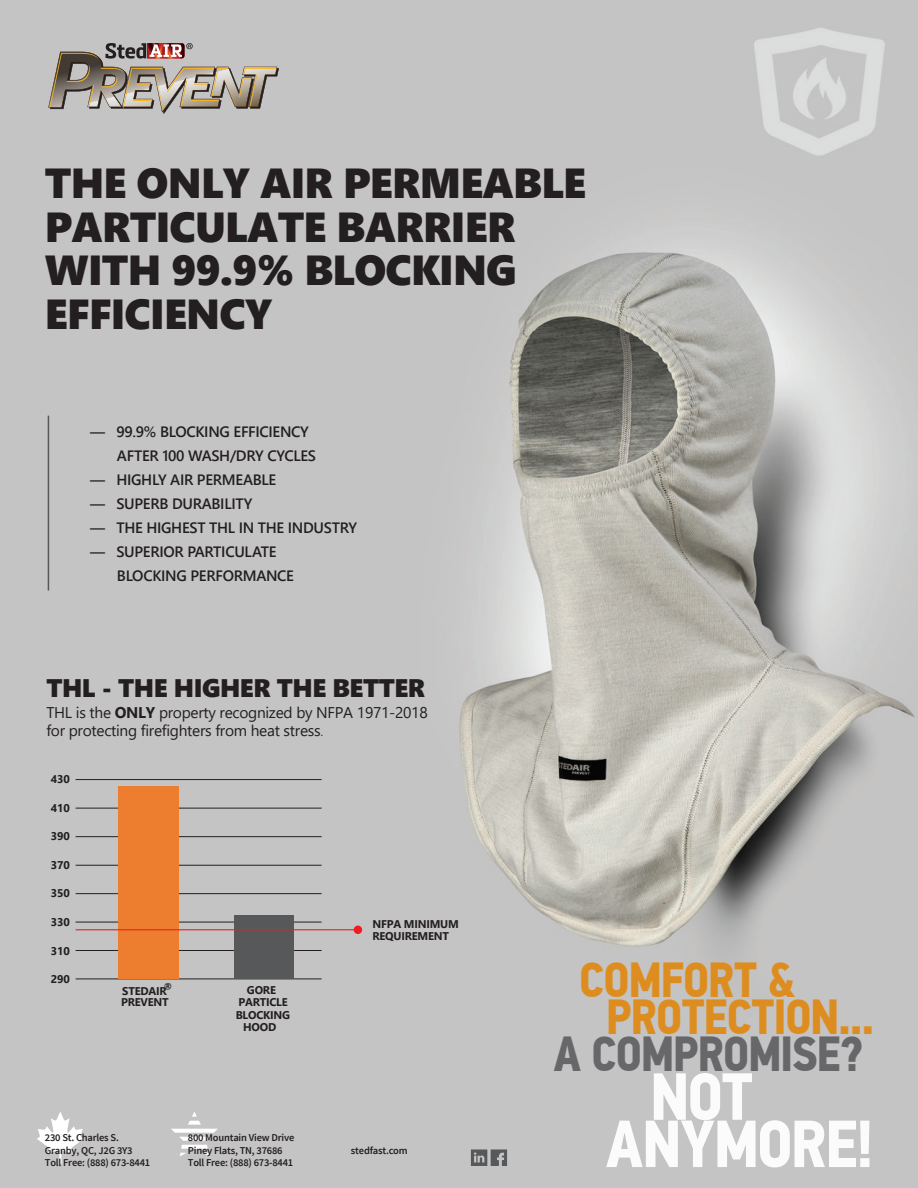
<style>
.page{position:relative;width:918px;height:1188px;background:#fff}
.page>*{position:absolute;margin:0;border:0;box-sizing:border-box;transform-origin:0 0}
.t1{font:700 66.75px/47.2px "PF Din Text Cond Pro";letter-spacing:-.025em;color:rgb(255 255 255/.95)}
.t2{font:700 49.2px/37px "PF Din Text Cond Pro";letter-spacing:-.02em;color:rgb(223 139 23/.95)}
.t3{font:700 49.2px "PF Din Text Cond Pro";letter-spacing:-.03em;color:rgb(99 99 102/.95)}
.t4{font:42px/43.7px "Segoe UI Black";letter-spacing:-.02em;color:#231f20}
.t5{font:25.35px "Segoe UI Black";letter-spacing:-.02em;color:#231f20}
.t6{font:15.45px/17.7px "Segoe UI";letter-spacing:-.02em;color:#231f20}
.t7{font:600 15px/24px "Segoe UI";letter-spacing:-.02em;color:#231f20}
.t8{font:700 11.25px/12.5px "Segoe UI";letter-spacing:-.02em;color:#231f20}
.t9{font:600 10.5px/12.6px "Source Sans Pro";letter-spacing:-.02em;color:#231f20}
.s1{font-weight:700}
.s2{font-family:"PF Din Display Pro";font-weight:100}
</style>
<div class="page">
<img style="left:0;top:0;width:918px;height:1188px">
<svg style="left:171px;top:1112px;width:47px;height:44px"></svg>
<svg style="left:37px;top:1112px;width:47px;height:52px"></svg>
<svg style="left:471px;top:1149px;width:36px;height:17px"></svg>
<svg style="left:48px;top:43px;width:231px;height:71px;background:#a89f97"></svg>
<hr style="left:76px;top:979px;width:246px;height:1px;background:#231f20">
<hr style="left:76px;top:950px;width:246px;height:1px;background:#231f20">
<hr style="left:76px;top:922px;width:246px;height:1px;background:#231f20">
<hr style="left:76px;top:893px;width:246px;height:1px;background:#231f20">
<hr style="left:76px;top:865px;width:246px;height:1px;background:#231f20">
<hr style="left:76px;top:836px;width:246px;height:1px;background:#231f20">
<hr style="left:76px;top:779px;width:246px;height:1px;background:#231f20">
<hr style="left:76px;top:808px;width:246px;height:1px;background:#231f20">
<div style="left:234px;top:915px;width:60px;height:64px;background:#57585a"></div>
<div style="left:118px;top:786px;width:60px;height:193px;background:#ed7e2f"></div>
<hr style="left:76px;top:929px;width:282px;height:1px;background:#ee1d23">
<div style="left:354px;top:926px;width:8px;height:8px;background:#ee1d23;border-radius:50%"></div>
<hr style="left:48px;top:416px;width:1px;height:175px;background:#57585a">
<h3 class="t4" style="left:45px;top:159px;width:543px">THE ONLY AIR PERMEABLE<br>PARTICULATE BARRIER<br>WITH 99.9% BLOCKING<br>EFFICIENCY</h3>
<p class="t7" style="left:117px;top:419px;width:201px;text-indent:-27px">— 99.9% BLOCKING EFFICIENCY<br>AFTER 100 WASH/DRY CYCLES</p>
<p class="t7" style="left:90px;top:467px;width:188px">— HIGHLY AIR PERMEABLE</p>
<p class="t7" style="left:90px;top:491px;width:164px">— SUPERB DURABILITY</p>
<p class="t7" style="left:90px;top:515px;width:268px">— THE HIGHEST THL IN THE INDUSTRY</p>
<p class="t7" style="left:117px;top:539px;width:179px;text-indent:-27px">— SUPERIOR PARTICULATE<br>BLOCKING PERFORMANCE</p>
<h3 class="t5" style="left:46px;top:670px;width:380px">THL - THE HIGHER THE BETTER</h3>
<p class="t6" style="left:46px;top:702px;width:383px">THL is the <span class="s1">ONLY</span> property recognized by NFPA 1971-2018 for protecting firefighters from heat stress<span class="s2">.</span></p>
<p class="t8" style="left:51px;top:772px;width:20px">430</p>
<p class="t8" style="left:51px;top:801px;width:20px">410</p>
<p class="t8" style="left:51px;top:829px;width:20px">390</p>
<p class="t8" style="left:51px;top:858px;width:20px">370</p>
<p class="t8" style="left:51px;top:886px;width:20px">350</p>
<p class="t8" style="left:51px;top:915px;width:20px">330</p>
<p class="t8" style="left:51px;top:943px;width:20px">310</p>
<p class="t8" style="left:51px;top:972px;width:20px">290</p>
<p class="t8" style="left:121px;top:985px;width:53px;line-height:10.9px">STEDAIR®<br>PREVENT</p>
<p class="t8" style="left:236px;top:983px;width:56px;text-align:center">GORE<br>PARTICLE<br>BLOCKING<br>HOOD</p>
<p class="t9" style="left:45px;top:1132px;width:107px">230 St. Charles S.<br>Granby, QC, J2G 3Y3<br>Toll Free: (888) 673-8441</p>
<p class="t9" style="left:188px;top:1132px;width:108px">800 Mountain View Drive<br>Piney Flats, TN, 37686<br>Toll Free: (888) 673-8441</p>
<p class="t8" style="left:372px;top:916px;width:88px">NFPA MINIMUM<br>REQUIREMENT</p>
<p class="t9" style="left:351px;top:1144px;width:58px">stedfast.com</p>
<h2 class="t2" style="left:606px;top:962px;width:270px;text-indent:-27px">COMFORT &amp;<br>PROTECTION...</h2>
<h2 class="t3" style="left:554px;top:1024px;width:311px">A COMPROMISE?</h2>
<h1 class="t1" style="left:606px;top:1074px;width:270px;text-indent:44px">NOT<br>ANYMORE!</h1>
</div>
